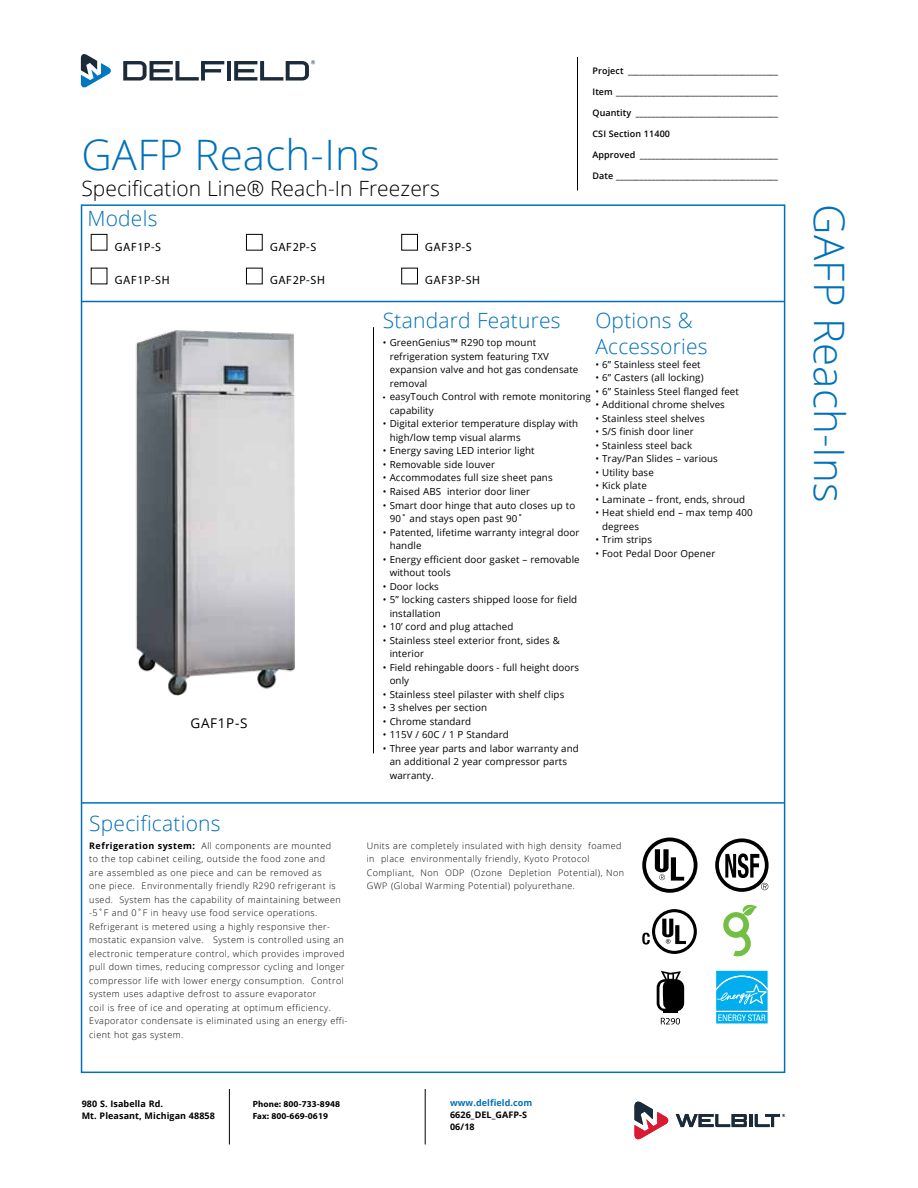
<style>
.page{position:relative;width:918px;height:1188px;background:#fff}
.page>*{position:absolute;margin:0;border:0;box-sizing:border-box;transform-origin:0 0}
.t1{font:300 42px "Open Sans";letter-spacing:.005em;color:#0071b9}
.t2{font:300 21px/25.5px "Open Sans";letter-spacing:.01em;color:#0071b9}
.t3{font:300 21px "Open Sans";letter-spacing:.005em;color:#000}
.t4{font:13.5px "Open Sans";letter-spacing:.05em;color:#000}
.t5{font:12px "Myriad Pro";letter-spacing:.05em;color:#000}
.t6{font:9.75px/13.5px "Open Sans";letter-spacing:.01em;color:#000}
.t7{font:300 9px/13.5px "Open Sans";letter-spacing:.05em;color:#000}
.t8{font:600 9px "Open Sans";letter-spacing:.01em;color:#000}
.t9{font:700 9px/12px "Open Sans";letter-spacing:.01em;color:#000}
.t10{font:700 9px/12px "Myriad Pro";letter-spacing:.01em;color:#000}
.t11{font:700 9px "Open Sans";letter-spacing:.01em;color:#0071b9}
.s1{font-family:"Myriad Pro"}
.s2{font-weight:700}
</style>
<div class="page">
<hr style="left:577px;top:57px;width:1px;height:133px;background:#000">
<svg style="left:81px;top:54px;width:30px;height:33px"></svg>
<svg style="left:123px;top:61px;width:101px;height:20px"></svg>
<hr style="left:227px;top:61px;width:4px;height:20px;background:#1c2b39">
<svg style="left:234px;top:60px;width:81px;height:21px"></svg>
<hr style="left:229px;top:1089px;width:1px;height:55px;background:#000">
<hr style="left:425px;top:1089px;width:1px;height:55px;background:#000">
<svg style="left:676px;top:1114px;width:109px;height:13px"></svg>
<svg style="left:634px;top:1102px;width:35px;height:37px"></svg>
<hr style="left:373px;top:327px;width:1px;height:426px;background:#000">
<hr style="left:81px;top:301px;width:703px;height:1px;background:#0071b9">
<hr style="left:82px;top:802px;width:702px;height:2px;background:#0071b9">
<img style="left:135px;top:330px;width:160px;height:366px">
<svg style="left:657px;top:971px;width:27px;height:54px"></svg>
<svg style="left:723px;top:905px;width:35px;height:52px"></svg>
<div style="left:642px;top:838px;width:55px;height:55px;border:4px solid #000;border-radius:50%"></div>
<svg style="left:655px;top:849px;width:29px;height:32px"></svg>
<div style="left:652px;top:909px;width:45px;height:45px;border:3px solid #000;border-radius:50%"></div>
<svg style="left:662px;top:919px;width:24px;height:25px"></svg>
<svg style="left:642px;top:933px;width:8px;height:12px"></svg>
<div style="left:715px;top:838px;width:54px;height:54px;border:4px solid #000;border-radius:50%"></div>
<svg style="left:725px;top:853px;width:43px;height:37px"></svg>
<div style="left:91px;top:234px;width:16px;height:17px;border:1px solid #000"></div>
<div style="left:246px;top:234px;width:17px;height:17px;border:1px solid #000"></div>
<div style="left:401px;top:234px;width:17px;height:17px;border:1px solid #000"></div>
<div style="left:246px;top:268px;width:17px;height:16px;border:1px solid #000"></div>
<div style="left:401px;top:268px;width:17px;height:16px;border:1px solid #000"></div>
<div style="left:715px;top:970px;width:54px;height:42px;background:#cfeffb"></div>
<svg style="left:715px;top:971px;width:54px;height:53px;background:#36bff2"></svg>
<h1 class="t1" style="left:81px;top:126px;width:300px">GAFP Reach-Ins</h1>
<h2 class="t3" style="left:81px;top:174px;width:360px">Specification Line® Reach-In Freezers</h2>
<h2 class="t2" style="left:87px;top:205px;width:72px">Models</h2>
<p class="t5" style="left:115px;top:239px;width:48px">GAF1P-S</p>
<p class="t5" style="left:270px;top:239px;width:48px">GAF2P-S</p>
<p class="t5" style="left:425px;top:239px;width:48px">GAF3P-S</p>
<p class="t5" style="left:115px;top:273px;width:56px">GAF1P-SH</p>
<p class="t5" style="left:270px;top:273px;width:56px">GAF2P-SH</p>
<p class="t5" style="left:425px;top:273px;width:56px">GAF3P-SH</p>
<p class="t8" style="left:592px;top:64px;width:187px">Project ______________________________________</p>
<p class="t8" style="left:592px;top:85px;width:187px">Item _________________________________________</p>
<p class="t8" style="left:592px;top:106px;width:187px">Quantity ____________________________________</p>
<p class="t8" style="left:592px;top:127px;width:79px">CSI Section 11400</p>
<p class="t8" style="left:592px;top:148px;width:187px">Approved ___________________________________</p>
<p class="t8" style="left:592px;top:169px;width:187px">Date _________________________________________</p>
<h3 class="t4" style="left:191px;top:714px;width:58px">GAF1P-S</h3>
<h2 class="t2" style="left:89px;top:810px;width:133px">Specifications</h2>
<h2 class="t2" style="left:383px;top:307px;width:179px">Standard Features</h2>
<p class="t6" style="left:390px;top:336px;width:190px;text-indent:-7px">• GreenGenius™ R290 top mount refrigeration system featuring TXV expansion valve and hot gas condensate removal</p>
<p class="t6" style="left:390px;top:390px;width:203px;text-indent:-7px"><span class="s1">•</span> easyTouch Control with remote monitoring capability</p>
<p class="t6" style="left:390px;top:417px;width:190px;text-indent:-7px">• Digital exterior temperature display with high/low temp visual alarms</p>
<p class="t6" style="left:383px;top:444px;width:153px">• Energy saving LED interior light</p>
<p class="t6" style="left:383px;top:457px;width:114px">• Removable side louver</p>
<p class="t6" style="left:383px;top:471px;width:171px">• Accommodates full size sheet pans</p>
<p class="t6" style="left:383px;top:484px;width:149px">• Raised ABS interior door liner</p>
<p class="t6" style="left:390px;top:498px;width:187px;text-indent:-7px">• Smart door hinge that auto closes up to<br>90˚ and stays open past 90˚</p>
<p class="t6" style="left:390px;top:525px;width:191px;text-indent:-7px">• Patented, lifetime warranty integral door handle</p>
<p class="t6" style="left:390px;top:552px;width:192px;text-indent:-7px">• Energy efficient door gasket – removable without tools</p>
<p class="t6" style="left:383px;top:579px;width:58px">• Door locks</p>
<p class="t6" style="left:390px;top:592px;width:189px;text-indent:-7px">• 5” locking casters shipped loose for field installation</p>
<p class="t6" style="left:383px;top:620px;width:132px">• 10’ cord and plug attached</p>
<p class="t6" style="left:390px;top:633px;width:172px;text-indent:-7px">• Stainless steel exterior front, sides &amp; interior</p>
<p class="t6" style="left:390px;top:660px;width:191px;text-indent:-7px">• Field rehingable doors - full height doors only</p>
<p class="t6" style="left:383px;top:687px;width:183px">• Stainless steel pilaster with shelf clips</p>
<p class="t6" style="left:383px;top:701px;width:106px">• 3 shelves per section</p>
<p class="t6" style="left:383px;top:714px;width:90px">• Chrome standard</p>
<p class="t6" style="left:383px;top:728px;width:127px">• 115V / 60C / 1 P Standard</p>
<p class="t6" style="left:390px;top:741px;width:191px;text-indent:-7px">• Three year parts and labor warranty and an additional 2 year compressor parts warranty.</p>
<h2 class="t2" style="left:595px;top:307px;width:114px">Options &amp;<br>Accessories</h2>
<p class="t6" style="left:595px;top:357px;width:107px">• 6” Stainless steel feet</p>
<p class="t6" style="left:595px;top:371px;width:110px">• 6” Casters (all locking)</p>
<p class="t6" style="left:595px;top:384px;width:145px">• 6” Stainless Steel flanged feet</p>
<p class="t6" style="left:595px;top:398px;width:131px">• Additional chrome shelves</p>
<p class="t6" style="left:595px;top:411px;width:111px">• Stainless steel shelves</p>
<p class="t6" style="left:595px;top:425px;width:100px">• S/S finish door liner</p>
<p class="t6" style="left:595px;top:438px;width:98px">• Stainless steel back</p>
<p class="t6" style="left:595px;top:452px;width:124px">• Tray/Pan Slides – various</p>
<p class="t6" style="left:595px;top:465px;width:60px">• Utility base</p>
<p class="t6" style="left:595px;top:479px;width:53px">• Kick plate</p>
<p class="t6" style="left:595px;top:492px;width:151px">• Laminate – front, ends, shroud</p>
<p class="t6" style="left:602px;top:506px;width:152px;text-indent:-7px">• Heat shield end – max temp 400 degrees</p>
<p class="t6" style="left:595px;top:533px;width:58px">• Trim strips</p>
<p class="t6" style="left:595px;top:546px;width:121px">• Foot Pedal Door Opener</p>
<p class="t7" style="left:89px;top:838px;width:260px"><span class="s2">Refrigeration system:</span> All components are mounted<br>to the top cabinet ceiling, outside the food zone and<br>are assembled as one piece and can be removed as<br>one piece. Environmentally friendly R290 refrigerant is used. System has the capability of maintaining between -5˚F and 0˚F in heavy use food service operations.<br>Refrigerant is metered using a highly responsive ther&shy;mostatic expansion valve. System is controlled using an electronic temperature control, which provides improved pull down times, reducing compressor cycling and longer compressor life with lower energy consumption. Control system uses adaptive defrost to assure evaporator<br>coil is free of ice and operating at optimum efficiency.<br>Evaporator condensate is eliminated using an energy effi&shy;cient hot gas system.</p>
<p class="t7" style="left:367px;top:838px;width:259px">Units are completely insulated with high density foamed in place environmentally friendly, Kyoto Protocol Compliant, Non ODP (Ozone Depletion Potential), Non GWP (Global Warming Potential) polyurethane.</p>
<p class="t9" style="left:82px;top:1097px;width:135px">980 S. Isabella Rd.<br>Mt. Pleasant, Michigan 48858</p>
<p class="t10" style="left:253px;top:1098px;width:89px">Phone: 800-733-8948<br>Fax: 800-669-0619</p>
<p class="t11" style="left:450px;top:1097px;width:84px">www.delfield.com</p>
<p class="t9" style="left:450px;top:1109px;width:79px">6626_DEL_GAFP-S<br>06/18</p>
<h1 class="t1" style="left:858px;top:204px;width:300px;rotate:90deg">GAFP Reach-Ins</h1>
</div>
